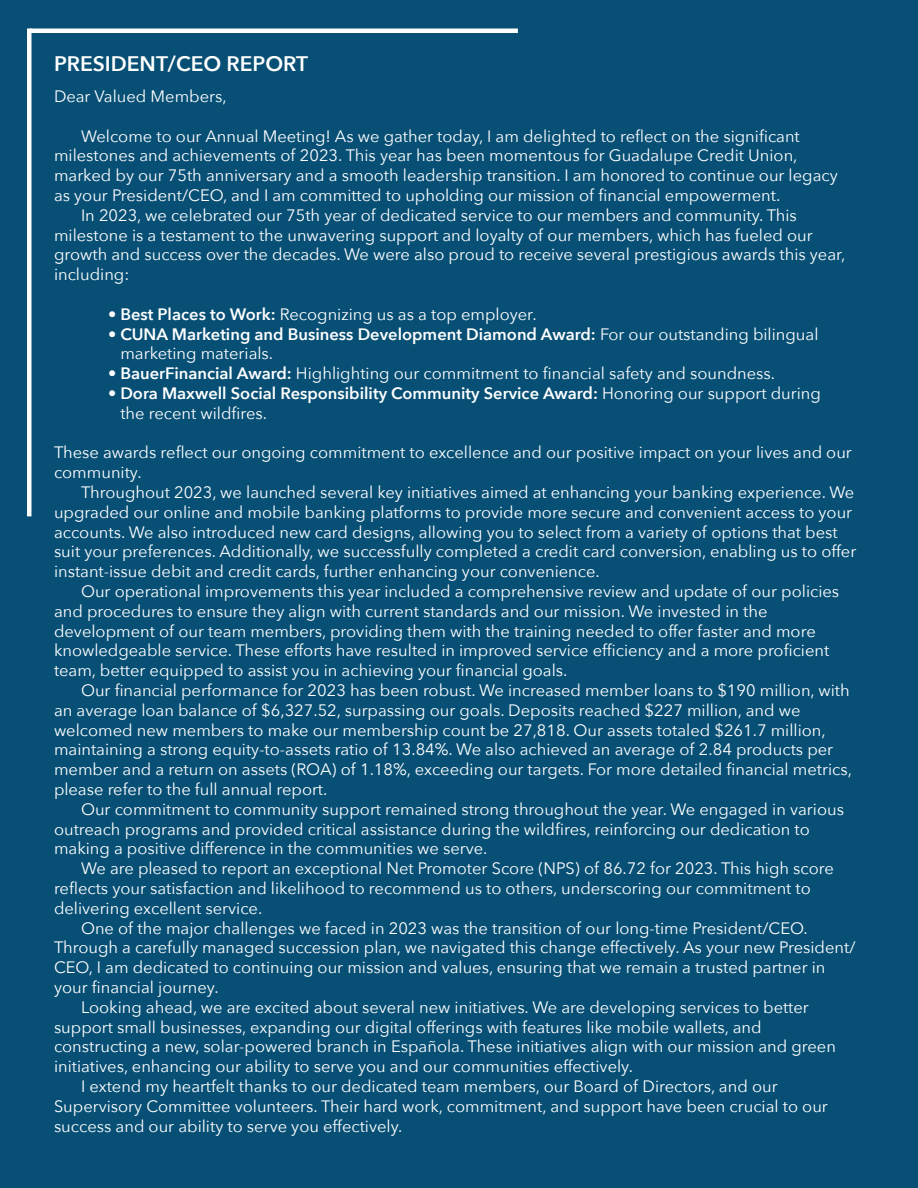
<style>
.page{position:relative;width:918px;height:1188px;background:#074f75}
.page>*{position:absolute;margin:0;border:0;box-sizing:border-box;transform-origin:0 0}
.t1{font:600 21px "Avenir Next";color:#fff}
.t2{font:16.5px/19.8px "Avenir Next";color:#fff}
.t3{font:600 16.5px/19.8px "Avenir Next";color:#fff}
.s1{font-weight:600}
.s2{font-weight:400}
</style>
<div class="page">
<div style="left:30px;top:28px;width:488px;height:5px;background:#fff"></div>
<div style="left:27px;top:28px;width:5px;height:488px;background:#fff"></div>
<p class="t1" style="left:54px;top:45px;width:256px">PRESIDENT/CEO REPORT</p>
<p class="t2" style="left:54px;top:86px;width:174px">Dear Valued Members,</p>
<p class="t2" style="left:54px;top:125px;width:785px;text-indent:27px">Welcome to our Annual Meeting! As we gather today, I am delighted to reflect on the significant milestones and achievements of 2023. This year has been momentous for Guadalupe Credit Union, marked by our 75th anniversary and a smooth leadership transition. I am honored to continue our legacy as your President/CEO, and I am committed to upholding our mission of financial empowerment.</p>
<p class="t2" style="left:54px;top:205px;width:793px;text-indent:27px">In 2023, we celebrated our 75th year of dedicated service to our members and community. This milestone is a testament to the unwavering support and loyalty of our members, which has fueled our growth and success over the decades. We were also proud to receive several prestigious awards this year, including:</p>
<p class="t2" style="left:108px;top:304px;width:430px"><span class="s1">• Best Places to Work:</span> Recognizing us as a top employer.</p>
<p class="t3" style="left:120px;top:324px;width:700px;text-indent:-12px">• CUNA Marketing and Business Development Diamond Award: <span class="s2">For our outstanding bilingual marketing materials.</span></p>
<p class="t2" style="left:108px;top:363px;width:669px"><span class="s1">• BauerFinancial Award:</span> Highlighting our commitment to financial safety and soundness.</p>
<p class="t3" style="left:120px;top:383px;width:702px;text-indent:-12px">• Dora Maxwell Social Responsibility Community Service Award: <span class="s2">Honoring our support during the recent wildfires.</span></p>
<p class="t2" style="left:54px;top:442px;width:799px">These awards reflect our ongoing commitment to excellence and our positive impact on your lives and our community.</p>
<p class="t2" style="left:54px;top:482px;width:804px;text-indent:27px">Throughout 2023, we launched several key initiatives aimed at enhancing your banking experience. We upgraded our online and mobile banking platforms to provide more secure and convenient access to your accounts. We also introduced new card designs, allowing you to select from a variety of options that best suit your preferences. Additionally, we successfully completed a credit card conversion, enabling us to offer instant-issue debit and credit cards, further enhancing your convenience.</p>
<p class="t2" style="left:54px;top:581px;width:787px;text-indent:27px">Our operational improvements this year included a comprehensive review and update of our policies and procedures to ensure they align with current standards and our mission. We invested in the development of our team members, providing them with the training needed to offer faster and more knowledgeable service. These efforts have resulted in improved service efficiency and a more proficient team, better equipped to assist you in achieving your financial goals.</p>
<p class="t2" style="left:54px;top:680px;width:800px;text-indent:27px">Our financial performance for 2023 has been robust. We increased member loans to $190 million, with an average loan balance of $6,327.52, surpassing our goals. Deposits reached $227 million, and we welcomed new members to make our membership count be 27,818. Our assets totaled $261.7 million, maintaining a strong equity-to-assets ratio of 13.84%. We also achieved an average of 2.84 products per member and a return on assets (ROA) of 1.18%, exceeding our targets. For more detailed financial metrics, please refer to the full annual report.</p>
<p class="t2" style="left:54px;top:799px;width:792px;text-indent:27px">Our commitment to community support remained strong throughout the year. We engaged in various outreach programs and provided critical assistance during the wildfires, reinforcing our dedication to making a positive difference in the communities we serve.</p>
<p class="t2" style="left:54px;top:858px;width:781px;text-indent:27px">We are pleased to report an exceptional Net Promoter Score (NPS) of 86.72 for 2023. This high score reflects your satisfaction and likelihood to recommend us to others, underscoring our commitment to delivering excellent service.</p>
<p class="t2" style="left:54px;top:917px;width:803px;text-indent:27px">One of the major challenges we faced in 2023 was the transition of our long-time President/CEO.<br>Through a carefully managed succession plan, we navigated this change effectively. As your new President/ CEO, I am dedicated to continuing our mission and values, ensuring that we remain a trusted partner in your financial journey.</p>
<p class="t2" style="left:54px;top:997px;width:783px;text-indent:27px">Looking ahead, we are excited about several new initiatives. We are developing services to better support small businesses, expanding our digital offerings with features like mobile wallets, and constructing a new, solar-powered branch in Española. These initiatives align with our mission and green initiatives, enhancing our ability to serve you and our communities effectively.</p>
<p class="t2" style="left:54px;top:1076px;width:775px;text-indent:27px">I extend my heartfelt thanks to our dedicated team members, our Board of Directors, and our<br>Supervisory Committee volunteers. Their hard work, commitment, and support have been crucial to our success and our ability to serve you effectively.</p>
</div>
